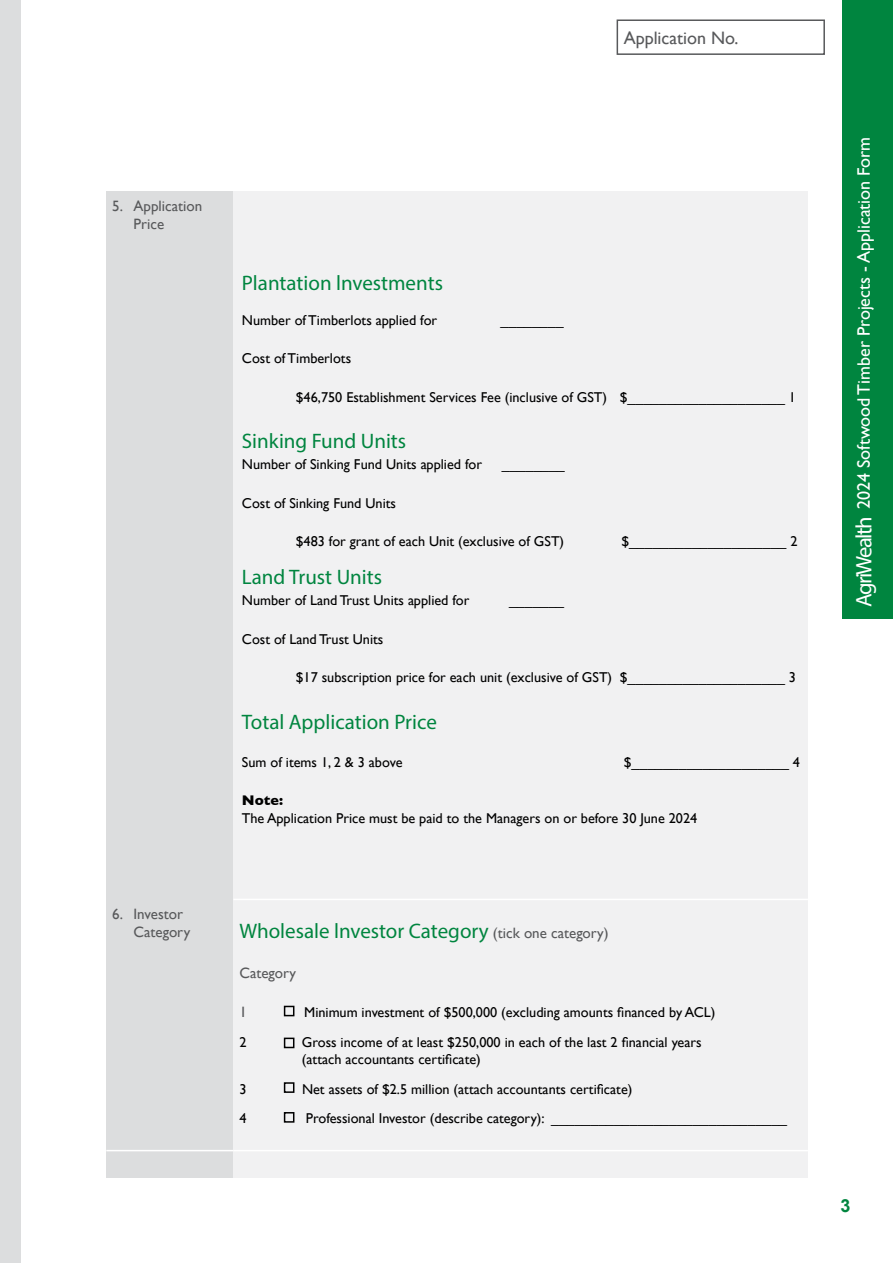
<style>
.page{position:relative;width:893px;height:1263px;background:#fff}
.page>*{position:absolute;margin:0;border:0;box-sizing:border-box;transform-origin:0 0}
.t1{font:22.5px "Myriad Pro";letter-spacing:-.07em;color:#fff}
.t2{font:21px "Myriad Pro";color:#00853f}
.t3{font:18px "Gill Sans";color:#fff}
.t4{font:18px "Gill Sans";color:#58595b}
.t5{font:700 18px "Arial";color:#00853f}
.t6{font:15px/18px "Gill Sans";color:#58595b}
.t7{font:14.25px/17.1px "Gill Sans";color:#000}
.t8{font:700 14.25px "Gill Sans";color:#000}
.s1{font-family:"Gill Sans";font-size:15px;color:#58595b}
</style>
<div class="page">
<div style="left:617px;top:19px;width:208px;height:36px;border:2px solid #58595b"></div>
<div style="left:106px;top:191px;width:127px;height:987px;background:#dcddde"></div>
<div style="left:233px;top:191px;width:575px;height:987px;background:#f1f1f2"></div>
<div style="left:0;top:0;width:21px;height:1263px;background:#dcddde"></div>
<div style="left:843px;top:0;width:50px;height:619px;background:#00853f"></div>
<hr style="left:233px;top:1150px;width:575px;height:1px;background:#fff">
<hr style="left:233px;top:899px;width:575px;height:1px;background:#fff">
<hr style="left:106px;top:1150px;width:127px;height:1px;background:#fff">
<div style="left:284px;top:1037px;width:10px;height:11px;border:2px solid #000"></div>
<div style="left:284px;top:1082px;width:10px;height:11px;border:2px solid #000"></div>
<div style="left:284px;top:1112px;width:10px;height:11px;border:2px solid #000"></div>
<div style="left:284px;top:1006px;width:10px;height:10px;border:2px solid #000"></div>
<p class="t4" style="left:624px;top:27px;width:116px">Application No.</p>
<p class="t6" style="left:134px;top:196px;width:70px;text-indent:-21px">5. Application<br>Price</p>
<p class="t6" style="left:134px;top:904px;width:58px;text-indent:-21px">6. Investor<br>Category</p>
<h2 class="t2" style="left:242px;top:269px;width:203px">Plantation lnvestments</h2>
<p class="t7" style="left:242px;top:311px;width:197px">Number of Timberlots applied for</p>
<p class="t7" style="left:501px;top:311px;width:64px">________</p>
<p class="t7" style="left:242px;top:350px;width:111px">Cost of Timberlots</p>
<p class="t7" style="left:296px;top:388px;width:502px">$46,750 Establishment Services Fee (inclusive of GST) $____________________ 1</p>
<h2 class="t2" style="left:242px;top:428px;width:166px">Sinking Fund Units</h2>
<p class="t7" style="left:242px;top:456px;width:242px">Number of Sinking Fund Units applied for</p>
<p class="t7" style="left:502px;top:456px;width:64px">________</p>
<p class="t7" style="left:242px;top:494px;width:156px">Cost of Sinking Fund Units</p>
<p class="t7" style="left:296px;top:533px;width:270px">$483 for grant of each Unit (exclusive of GST)</p>
<p class="t7" style="left:621px;top:533px;width:178px">$____________________ 2</p>
<h2 class="t2" style="left:242px;top:564px;width:142px">Land Trust Units</h2>
<p class="t7" style="left:242px;top:592px;width:229px">Number of Land Trust Units applied for</p>
<p class="t7" style="left:509px;top:592px;width:57px">_______</p>
<p class="t7" style="left:242px;top:630px;width:143px">Cost of Land Trust Units</p>
<p class="t7" style="left:296px;top:669px;width:502px">$17 subscription price for each unit (exclusive of GST) $____________________ 3</p>
<h2 class="t2" style="left:242px;top:709px;width:196px">Total Application Price</h2>
<p class="t7" style="left:242px;top:753px;width:162px">Sum of items 1, 2 &amp; 3 above</p>
<p class="t7" style="left:624px;top:753px;width:178px">$____________________ 4</p>
<p class="t8" style="left:242px;top:789px;width:43px">Note:</p>
<p class="t7" style="left:242px;top:809px;width:457px">The Application Price must be paid to the Managers on or before 30 June 2024</p>
<h2 class="t2" style="left:239px;top:918px;width:371px">Wholesale lnvestor Category <span class="s1">(tick one category)</span></h2>
<p class="t6" style="left:239px;top:963px;width:58px">Category</p>
<p class="t6" style="left:239px;top:1002px;width:9px">1</p>
<p class="t7" style="left:304px;top:1003px;width:413px">Minimum investment of $500,000 (excluding amounts financed by ACL)</p>
<p class="t7" style="left:239px;top:1033px;width:9px">2</p>
<p class="t7" style="left:302px;top:1033px;width:401px">Gross income of at least $250,000 in each of the last 2 financial years (attach accountants certificate)</p>
<p class="t7" style="left:239px;top:1080px;width:9px">3</p>
<p class="t7" style="left:302px;top:1080px;width:332px">Net assets of $2.5 million (attach accountants certificate)</p>
<p class="t7" style="left:239px;top:1110px;width:9px">4</p>
<p class="t7" style="left:306px;top:1110px;width:483px">Professional Investor (describe category): ______________________________</p>
<p class="t3" style="left:853px;top:509px;width:374px;rotate:-90deg">2024 Softwood Timber Projects - Application Form</p>
<h1 class="t1" style="left:850px;top:607px;width:92px;rotate:-90deg">AgriWealth</h1>
<p class="t5" style="left:840px;top:1194px;width:12px">3</p>
</div>
